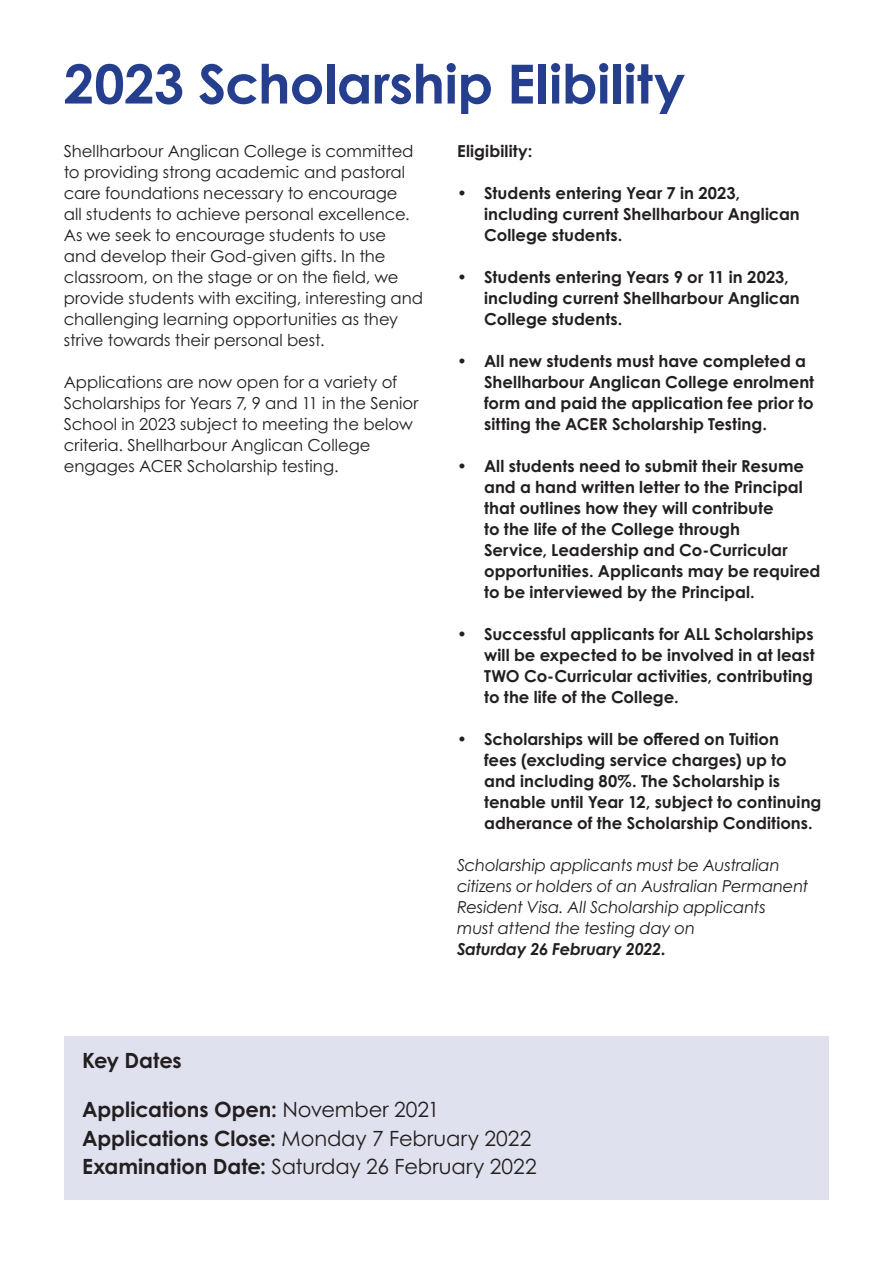
<style>
.page{position:relative;width:893px;height:1263px;background:#fff}
.page>*{position:absolute;margin:0;border:0;box-sizing:border-box;transform-origin:0 0}
.t1{font:700 54px "Century Gothic Pro";letter-spacing:-.005em;color:#253f8e}
.t2{font:21px/28.5px "Century Gothic Pro";letter-spacing:-.005em;color:#231f20}
.t3{font:700 21px "Century Gothic Pro";letter-spacing:-.01em;color:#231f20}
.t4{font:700 16.5px/21px "Century Gothic Pro";color:#231f20}
.t5{font:16.5px/21px "Century Gothic Pro";color:#231f20}
.t6{font:italic 16.5px/21px "Century Gothic Pro";letter-spacing:-.01em;color:#231f20}
.t7{font:italic 700 16.5px "Century Gothic Pro";letter-spacing:-.015em;color:#231f20}
.s1{font-weight:700}
</style>
<div class="page">
<div style="left:64px;top:1036px;width:764px;height:163px;background:#e0e1ee"></div>
<h1 class="t1" style="left:64px;top:50px;width:623px">2023 Scholarship Elibility</h1>
<p class="t5" style="left:64px;top:140px;width:361px">Shellharbour Anglican College is committed to providing strong academic and pastoral care foundations necessary to encourage<br>all students to achieve personal excellence.<br>As we seek to encourage students to use<br>and develop their God-given gifts. In the classroom, on the stage or on the field, we provide students with exciting, interesting and challenging learning opportunities as they strive towards their personal best.</p>
<p class="t5" style="left:64px;top:371px;width:356px">Applications are now open for a variety of Scholarships for Years 7, 9 and 11 in the Senior School in 2023 subject to meeting the below criteria. Shellharbour Anglican College engages ACER Scholarship testing.</p>
<p class="t4" style="left:457px;top:140px;width:77px">Eligibility:</p>
<p class="t4" style="left:484px;top:182px;width:317px;text-indent:-27px">• Students entering Year 7 in 2023, including current Shellharbour Anglican<br>College students.</p>
<p class="t4" style="left:484px;top:266px;width:317px;text-indent:-27px">• Students entering Years 9 or 11 in 2023, including current Shellharbour Anglican<br>College students.</p>
<p class="t4" style="left:484px;top:350px;width:332px;text-indent:-27px">• All new students must have completed a Shellharbour Anglican College enrolment form and paid the application fee prior to sitting the ACER Scholarship Testing.</p>
<p class="t4" style="left:484px;top:455px;width:338px;text-indent:-27px">• All students need to submit their Resume and a hand written letter to the Principal that outlines how they will contribute<br>to the life of the College through<br>Service, Leadership and Co-Curricular opportunities. Applicants may be required to be interviewed by the Principal.</p>
<p class="t4" style="left:484px;top:623px;width:332px;text-align:justify;text-indent:-27px">• Successful applicants for ALL Scholarships will be expected to be involved in at least TWO Co-Curricular activities, contributing to the life of the College.</p>
<p class="t4" style="left:484px;top:728px;width:339px;text-indent:-27px">• Scholarships will be offered on Tuition<br>fees (excluding service charges) up to and including 80%. The Scholarship is tenable until Year 12, subject to continuing adherance of the Scholarship Conditions.</p>
<p class="t6" style="left:457px;top:854px;width:353px">Scholarship applicants must be Australian citizens or holders of an Australian Permanent Resident Visa. All Scholarship applicants<br>must attend the testing day on</p>
<p class="t7" style="left:457px;top:938px;width:210px">Saturday 26 February 2022.</p>
<p class="t3" style="left:82px;top:1047px;width:101px">Key Dates</p>
<p class="t2" style="left:82px;top:1095px;width:456px"><span class="s1">Applications Open:</span> November 2021<br><span class="s1">Applications Close:</span> Monday 7 February 2022<br><span class="s1">Examination Date:</span> Saturday 26 February 2022</p>
</div>
